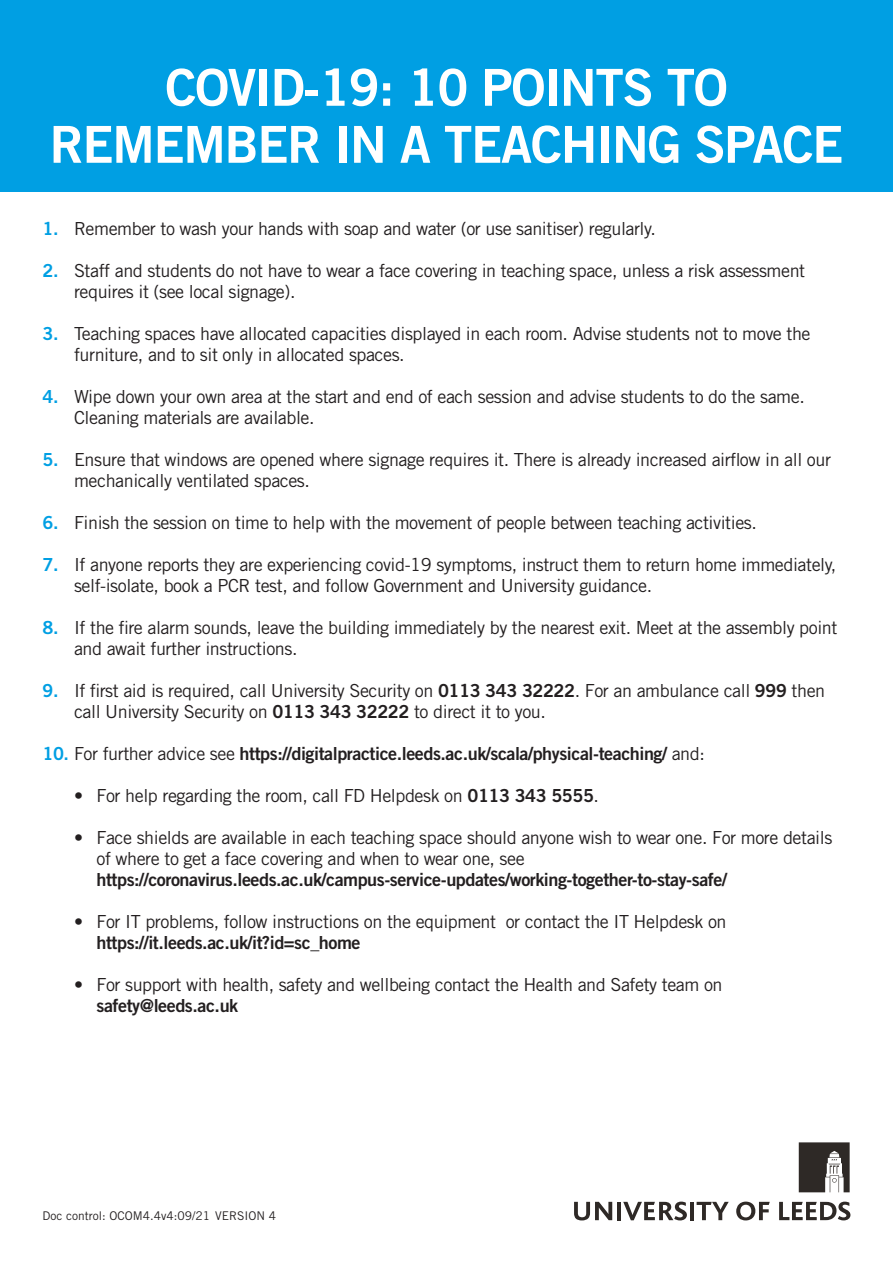
<style>
.page{position:relative;width:893px;height:1263px;background:#fff}
.page>*{position:absolute;margin:0;border:0;box-sizing:border-box;transform-origin:0 0}
.t1{font:51px/57px "Trade Gothic LT Std Bd 2";letter-spacing:-.025em;color:#fff;text-align:center}
.t2{font:18px/21px "Trade Gothic LT Std";letter-spacing:-.025em;color:#231f20}
.t3{font:18px "Trade Gothic LT Std Bd 2";letter-spacing:-.025em;color:#231f20}
.t4{font:12px "Trade Gothic LT Std";color:#231f20}
.s1{font-family:"Trade Gothic LT Std Bd 2";color:#009fe3}
.s2{font-family:"Trade Gothic LT Std Bd 2"}
.s3{color:#009fe3}
.s4{font-family:"Trade Gothic LT Std"}
</style>
<div class="page">
<div style="left:0;top:0;width:893px;height:191px;background:#009fe3"></div>
<svg style="left:799px;top:1142px;width:51px;height:50px;background:#5c5856"></svg>
<svg style="left:574px;top:1202px;width:38px;height:18px"></svg>
<hr style="left:617px;top:1202px;width:4px;height:18px;background:#2e2926">
<svg style="left:623px;top:1201px;width:64px;height:19px"></svg>
<hr style="left:690px;top:1202px;width:4px;height:18px;background:#2e2926">
<svg style="left:697px;top:1202px;width:32px;height:18px"></svg>
<svg style="left:736px;top:1201px;width:34px;height:19px"></svg>
<svg style="left:779px;top:1201px;width:71px;height:19px"></svg>
<p class="t1" style="left:50px;top:58px;width:795px">COVID-19: 10 POINTS TO<br>REMEMBER IN A TEACHING SPACE</p>
<p class="t2" style="left:43px;top:218px;width:615px"><span class="s1">1.</span> Remember to wash your hands with soap and water (or use sanitiser) regularly.</p>
<p class="t2" style="left:74px;top:260px;width:733px;text-indent:-32px"><span class="s1">2.</span> Staff and students do not have to wear a face covering in teaching space, unless a risk assessment requires it (see local signage).</p>
<p class="t2" style="left:74px;top:323px;width:738px;text-indent:-32px"><span class="s1">3.</span> Teaching spaces have allocated capacities displayed in each room. Advise students not to move the furniture, and to sit only in allocated spaces.</p>
<p class="t2" style="left:74px;top:386px;width:732px;text-indent:-32px"><span class="s1">4.</span> Wipe down your own area at the start and end of each session and advise students to do the same.<br>Cleaning materials are available.</p>
<p class="t2" style="left:74px;top:449px;width:758px;text-indent:-32px"><span class="s1">5.</span> Ensure that windows are opened where signage requires it. There is already increased airflow in all our mechanically ventilated spaces.</p>
<p class="t2" style="left:43px;top:512px;width:716px"><span class="s1">6.</span> Finish the session on time to help with the movement of people between teaching activities.</p>
<p class="t2" style="left:74px;top:554px;width:764px;text-indent:-32px"><span class="s1">7.</span> If anyone reports they are experiencing covid-19 symptoms, instruct them to return home immediately, self-isolate, book a PCR test, and follow Government and University guidance.</p>
<p class="t2" style="left:74px;top:617px;width:765px;text-indent:-32px"><span class="s1">8.</span> If the fire alarm sounds, leave the building immediately by the nearest exit. Meet at the assembly point and await further instructions.</p>
<p class="t2" style="left:74px;top:680px;width:753px;text-indent:-32px"><span class="s1">9.</span> If first aid is required, call University Security on <span class="s2">0113 343 32222</span>. For an ambulance call <span class="s2">999</span> then call University Security on <span class="s2">0113 343 32222</span> to direct it to you.</p>
<p class="t3" style="left:43px;top:743px;width:664px"><span class="s3">10.</span> <span class="s4">For further advice see</span> https://digitalpractice.leeds.ac.uk/scala/physical-teaching/ <span class="s4">and:</span></p>
<p class="t2" style="left:74px;top:785px;width:527px">• For help regarding the room, call FD Helpdesk on <span class="s2">0113 343 5555</span>.</p>
<p class="t2" style="left:97px;top:827px;width:737px;text-indent:-22px">• Face shields are available in each teaching space should anyone wish to wear one. For more details of where to get a face covering and when to wear one, see</p>
<p class="t3" style="left:97px;top:869px;width:632px">https://coronavirus.leeds.ac.uk/campus-service-updates/working-together-to-stay-safe/</p>
<p class="t2" style="left:74px;top:911px;width:654px">• For IT problems, follow instructions on the equipment or contact the IT Helpdesk on</p>
<p class="t3" style="left:97px;top:932px;width:266px">https://it.leeds.ac.uk/it?id=sc_home</p>
<p class="t2" style="left:74px;top:974px;width:650px">• For support with health, safety and wellbeing contact the Health and Safety team on</p>
<p class="t3" style="left:97px;top:995px;width:143px">safety@leeds.ac.uk</p>
<p class="t4" style="left:43px;top:1209px;width:235px">Doc control: OCOM4.4v4:09/21 VERSION 4</p>
</div>
